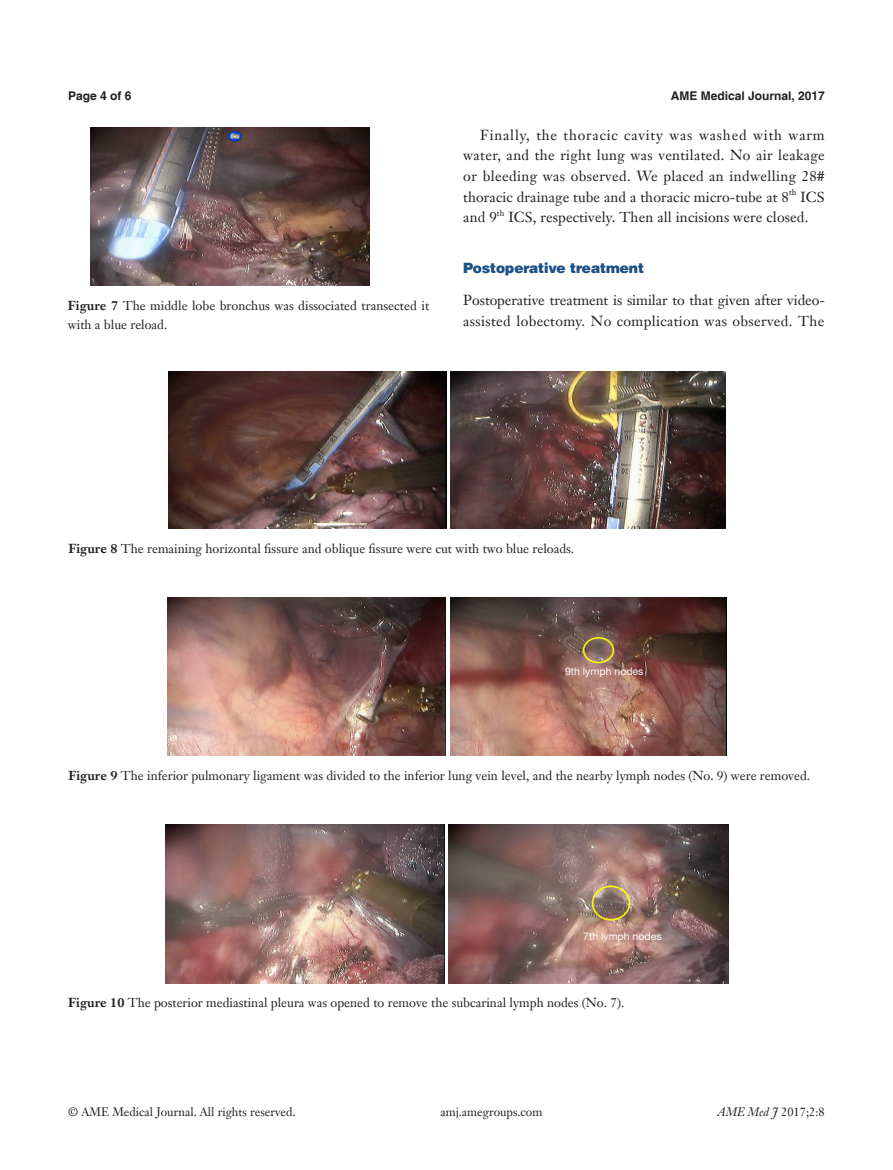
<style>
.page{position:relative;width:893px;height:1170px;background:#fff}
.page>*{position:absolute;margin:0;border:0;box-sizing:border-box;transform-origin:0 0}
.t1{font:14.25px/20.5px "Janson Text LT";letter-spacing:.01em;color:#231f20;text-align:justify}
.一级标题-6_5{font:900 14.25px "Helvetica";color:#1c5085}
.t2{font:12.75px/19.5px "Janson Text LT";color:#231f20}
.t3{font:12px "Janson Text LT";color:#231f20}
.t4{font:700 12px "Helvetica";color:#231f20}
.t5{font:10.5px "Helvetica Neue LT Pro";color:#fff}
.t6{font:8.25px "Janson Text LT";color:#231f20}
.s1{font-weight:700}
.s2{font-style:italic}
</style>
<div class="page">
<img style="left:91px;top:128px;width:279px;height:158px">
<img style="left:168px;top:371px;width:278px;height:157px">
<img style="left:450px;top:371px;width:276px;height:157px">
<img style="left:168px;top:597px;width:278px;height:158px">
<img style="left:450px;top:597px;width:276px;height:158px">
<img style="left:165px;top:824px;width:279px;height:159px">
<img style="left:448px;top:824px;width:280px;height:159px">
<p class="t4" style="left:68px;top:88px;width:65px">Page 4 of 6</p>
<p class="t4" style="left:671px;top:88px;width:156px">AME Medical Journal, 2017</p>
<p class="t2" style="left:68px;top:295px;width:363px"><span class="s1">Figure 7</span> The middle lobe bronchus was dissociated transected it with a blue reload.</p>
<p class="t1" style="left:463px;top:124px;width:363px;text-indent:17px">Finally, the thoracic cavity was washed with warm water, and the right lung was ventilated. No air leakage or bleeding was observed. We placed an indwelling 28# thoracic drainage tube and a thoracic micro-tube at 8</p>
<p class="t6" style="left:789px;top:187px;width:9px">th</p>
<p class="t1" style="left:800px;top:186px;width:26px">ICS</p>
<p class="t1" style="left:463px;top:207px;width:35px">and 9</p>
<p class="t6" style="left:497px;top:207px;width:9px">th</p>
<p class="t1" style="left:508px;top:207px;width:302px">ICS, respectively. Then all incisions were closed.</p>
<p class="一级标题-6_5" style="left:463px;top:259px;width:182px">Postoperative treatment</p>
<p class="t1" style="left:463px;top:289px;width:363px">Postoperative treatment is similar to that given after video&shy;assisted lobectomy. No complication was observed. The</p>
<p class="t2" style="left:69px;top:538px;width:507px"><span class="s1">Figure 8</span> The remaining horizontal fissure and oblique fissure were cut with two blue reloads.</p>
<p class="t5" style="left:565px;top:664px;width:80px">9th lymph nodes</p>
<p class="t2" style="left:69px;top:765px;width:743px"><span class="s1">Figure 9</span> The inferior pulmonary ligament was divided to the inferior lung vein level, and the nearby lymph nodes (No. 9) were removed.</p>
<p class="t5" style="left:583px;top:929px;width:80px">7th lymph nodes</p>
<p class="t2" style="left:68px;top:993px;width:558px"><span class="s1">Figure 10</span> The posterior mediastinal pleura was opened to remove the subcarinal lymph nodes (No. 7).</p>
<p class="t3" style="left:68px;top:1104px;width:229px">© AME Medical Journal. All rights reserved.</p>
<p class="t3" style="left:440px;top:1104px;width:103px">amj.amegroups.com</p>
<p class="t3" style="left:718px;top:1104px;width:109px"><span class="s2">AME Med J</span> 2017;2:8</p>
</div>
